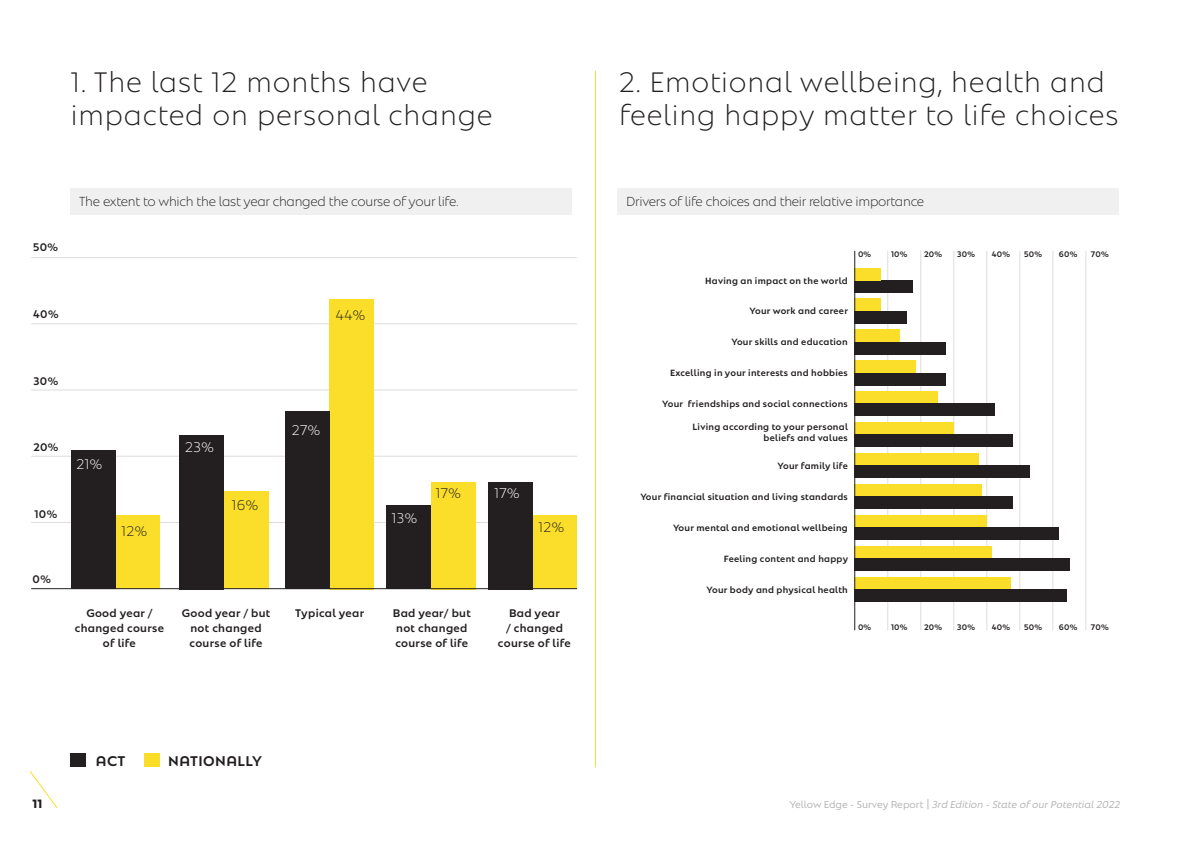
<style>
.page{position:relative;width:1191px;height:842px;background:#fff}
.page>*{position:absolute;margin:0;border:0;box-sizing:border-box;transform-origin:0 0}
.Heading_2{font:300 28px/33.6px "Natom Pro";letter-spacing:.03em;color:#231f20}
.t1{font:300 14px "Natom Pro";letter-spacing:.03em;color:#fff}
.t2{font:300 14px "Natom Pro";letter-spacing:.03em;color:#231f20}
.t3{font:500 14px "Natom Pro";letter-spacing:.03em;color:#231f20}
.Body{font:300 13px "Natom Pro";letter-spacing:-.02em;color:#231f20}
.t4{font:700 12px "Natom Pro";color:#231f20}
.t5{font:500 11px/15px "Natom Pro";letter-spacing:.03em;color:#231f20;text-align:center}
.t6{font:italic 10px "Natom Pro";color:#b5b5b5}
.t7{font:500 9px/11px "Natom Pro";letter-spacing:.03em;color:#231f20;text-align:right}
.t8{font:500 8px "Natom Pro";letter-spacing:.03em;color:#231f20}
.s1{font-style:normal}
.s2{font-style:normal;font-size:12px}
</style>
<div class="page">
<hr style="left:31px;top:522px;width:546px;height:1px;background:#deddde">
<hr style="left:31px;top:389px;width:546px;height:1px;background:#deddde">
<hr style="left:920px;top:251px;width:1px;height:379px;background:#deddde">
<hr style="left:31px;top:257px;width:546px;height:1px;background:#deddde">
<hr style="left:31px;top:323px;width:546px;height:1px;background:#deddde">
<hr style="left:887px;top:251px;width:1px;height:379px;background:#deddde">
<hr style="left:31px;top:456px;width:546px;height:1px;background:#deddde">
<hr style="left:953px;top:251px;width:1px;height:379px;background:#deddde">
<hr style="left:986px;top:251px;width:1px;height:379px;background:#deddde">
<hr style="left:1019px;top:251px;width:1px;height:379px;background:#deddde">
<hr style="left:1052px;top:251px;width:1px;height:379px;background:#deddde">
<hr style="left:1085px;top:251px;width:1px;height:379px;background:#deddde">
<div style="left:115px;top:515px;width:45px;height:74px;background:#fade29"></div>
<div style="left:224px;top:492px;width:44px;height:97px;background:#fade29"></div>
<div style="left:330px;top:299px;width:44px;height:290px;background:#fade29"></div>
<div style="left:431px;top:482px;width:44px;height:107px;background:#fade29"></div>
<div style="left:532px;top:515px;width:45px;height:74px;background:#fade29"></div>
<div style="left:71px;top:451px;width:44px;height:138px;background:#231f20"></div>
<div style="left:179px;top:435px;width:45px;height:154px;background:#231f20"></div>
<div style="left:285px;top:412px;width:45px;height:177px;background:#231f20"></div>
<div style="left:386px;top:505px;width:45px;height:84px;background:#231f20"></div>
<div style="left:488px;top:482px;width:44px;height:107px;background:#231f20"></div>
<div style="left:71px;top:188px;width:501px;height:27px;background:#f0f0f0"></div>
<div style="left:618px;top:188px;width:501px;height:27px;background:#f0f0f0"></div>
<hr style="left:595px;top:71px;width:1px;height:696px;background:#fade29">
<div style="left:854px;top:484px;width:127px;height:13px;background:#fade29"></div>
<div style="left:854px;top:515px;width:132px;height:12px;background:#fade29"></div>
<div style="left:854px;top:453px;width:125px;height:13px;background:#fade29"></div>
<div style="left:854px;top:423px;width:99px;height:12px;background:#fade29"></div>
<div style="left:854px;top:392px;width:83px;height:12px;background:#fade29"></div>
<div style="left:854px;top:546px;width:137px;height:12px;background:#fade29"></div>
<div style="left:854px;top:577px;width:157px;height:12px;background:#fade29"></div>
<div style="left:854px;top:361px;width:62px;height:12px;background:#fade29"></div>
<div style="left:854px;top:330px;width:46px;height:12px;background:#fade29"></div>
<div style="left:854px;top:299px;width:26px;height:12px;background:#fade29"></div>
<div style="left:854px;top:280px;width:58px;height:12px;background:#231f20"></div>
<div style="left:854px;top:311px;width:52px;height:12px;background:#231f20"></div>
<div style="left:854px;top:342px;width:91px;height:12px;background:#231f20"></div>
<div style="left:854px;top:373px;width:91px;height:12px;background:#231f20"></div>
<div style="left:854px;top:404px;width:140px;height:12px;background:#231f20"></div>
<div style="left:854px;top:558px;width:216px;height:13px;background:#231f20"></div>
<div style="left:854px;top:589px;width:213px;height:12px;background:#231f20"></div>
<div style="left:854px;top:435px;width:158px;height:12px;background:#231f20"></div>
<div style="left:854px;top:466px;width:175px;height:12px;background:#231f20"></div>
<div style="left:854px;top:497px;width:158px;height:12px;background:#231f20"></div>
<div style="left:854px;top:527px;width:204px;height:13px;background:#231f20"></div>
<div style="left:854px;top:268px;width:26px;height:12px;background:#fade29"></div>
<hr style="left:31px;top:588px;width:546px;height:1px;background:#231f20">
<hr style="left:854px;top:251px;width:1px;height:379px;background:#231f20">
<div style="left:71px;top:753px;width:15px;height:14px;background:#231f20"></div>
<div style="left:145px;top:753px;width:15px;height:14px;background:#fade29"></div>
<svg style="left:29px;top:771px;width:29px;height:38px"></svg>
<p class="Heading_2" style="left:71px;top:63px;width:423px">1. The last 12 months have impacted on personal change</p>
<p class="Heading_2" style="left:619px;top:63px;width:501px">2. Emotional wellbeing, health and feeling happy matter to life choices</p>
<p class="t5" style="left:33px;top:239px;width:26px">50%</p>
<p class="t5" style="left:33px;top:305px;width:27px">40%</p>
<p class="t5" style="left:33px;top:372px;width:26px">30%</p>
<p class="t5" style="left:33px;top:439px;width:26px">20%</p>
<p class="t5" style="left:34px;top:505px;width:24px">10%</p>
<p class="t5" style="left:33px;top:571px;width:20px">0%</p>
<p class="Body" style="left:79px;top:192px;width:381px">The extent to which the last year changed the course of your life.</p>
<p class="Body" style="left:626px;top:192px;width:299px">Drivers of life choices and their relative importance</p>
<p class="t8" style="left:858px;top:248px;width:15px">0%</p>
<p class="t8" style="left:891px;top:248px;width:18px">10%</p>
<p class="t8" style="left:924px;top:248px;width:20px">20%</p>
<p class="t8" style="left:957px;top:248px;width:19px">30%</p>
<p class="t2" style="left:336px;top:305px;width:31px">44%</p>
<p class="t7" style="left:705px;top:274px;width:144px">Having an impact on the world</p>
<p class="t7" style="left:749px;top:305px;width:100px">Your work and career</p>
<p class="t7" style="left:731px;top:336px;width:118px">Your skills and education</p>
<p class="t7" style="left:670px;top:367px;width:179px">Excelling in your interests and hobbies</p>
<p class="t7" style="left:662px;top:398px;width:187px">Your friendships and social connections</p>
<p class="t1" style="left:185px;top:438px;width:30px">23%</p>
<p class="t1" style="left:292px;top:420px;width:30px">27%</p>
<p class="t7" style="left:692px;top:421px;width:157px">Living according to your personal beliefs and values</p>
<p class="t1" style="left:76px;top:454px;width:27px">21%</p>
<p class="t2" style="left:121px;top:521px;width:27px">12%</p>
<p class="t2" style="left:232px;top:496px;width:28px">16%</p>
<p class="t1" style="left:392px;top:508px;width:27px">13%</p>
<p class="t2" style="left:436px;top:484px;width:26px">17%</p>
<p class="t1" style="left:494px;top:484px;width:26px">17%</p>
<p class="t2" style="left:538px;top:517px;width:27px">12%</p>
<p class="t7" style="left:777px;top:460px;width:72px">Your family life</p>
<p class="t7" style="left:640px;top:491px;width:209px">Your financial situation and living standards</p>
<p class="t7" style="left:673px;top:522px;width:176px">Your mental and emotional wellbeing</p>
<p class="t7" style="left:724px;top:552px;width:126px">Feeling content and happy</p>
<p class="t7" style="left:706px;top:583px;width:143px">Your body and physical health</p>
<p class="t5" style="left:75px;top:605px;width:91px">Good year / changed course of life</p>
<p class="t5" style="left:295px;top:605px;width:70px">Typical year</p>
<p class="t5" style="left:182px;top:605px;width:90px">Good year / but not changed course of life</p>
<p class="t5" style="left:498px;top:605px;width:74px">Bad year<br>/ changed course of life</p>
<p class="t5" style="left:393px;top:605px;width:80px;text-align:left">Bad year/ but not changed course of life</p>
<p class="t8" style="left:858px;top:622px;width:15px">0%</p>
<p class="t8" style="left:891px;top:622px;width:18px">10%</p>
<p class="t8" style="left:924px;top:622px;width:20px">20%</p>
<p class="t8" style="left:957px;top:622px;width:19px">30%</p>
<p class="t8" style="left:991px;top:248px;width:20px">40%</p>
<p class="t8" style="left:1024px;top:248px;width:20px">50%</p>
<p class="t8" style="left:991px;top:622px;width:20px">40%</p>
<p class="t8" style="left:1024px;top:622px;width:20px">50%</p>
<p class="t8" style="left:1058px;top:248px;width:20px">60%</p>
<p class="t8" style="left:1090px;top:248px;width:19px">70%</p>
<p class="t8" style="left:1058px;top:622px;width:20px">60%</p>
<p class="t8" style="left:1090px;top:622px;width:19px">70%</p>
<p class="t3" style="left:96px;top:750px;width:31px">ACT</p>
<p class="t3" style="left:168px;top:750px;width:95px">NATIONALLY</p>
<p class="t4" style="left:32px;top:795px;width:11px">11</p>
<p class="t6" style="left:789px;top:798px;width:332px"><span class="s1">Yellow Edge - Survey Report</span> <span class="s2">|</span> 3rd Edition - State of our Potential 2022</p>
</div>
